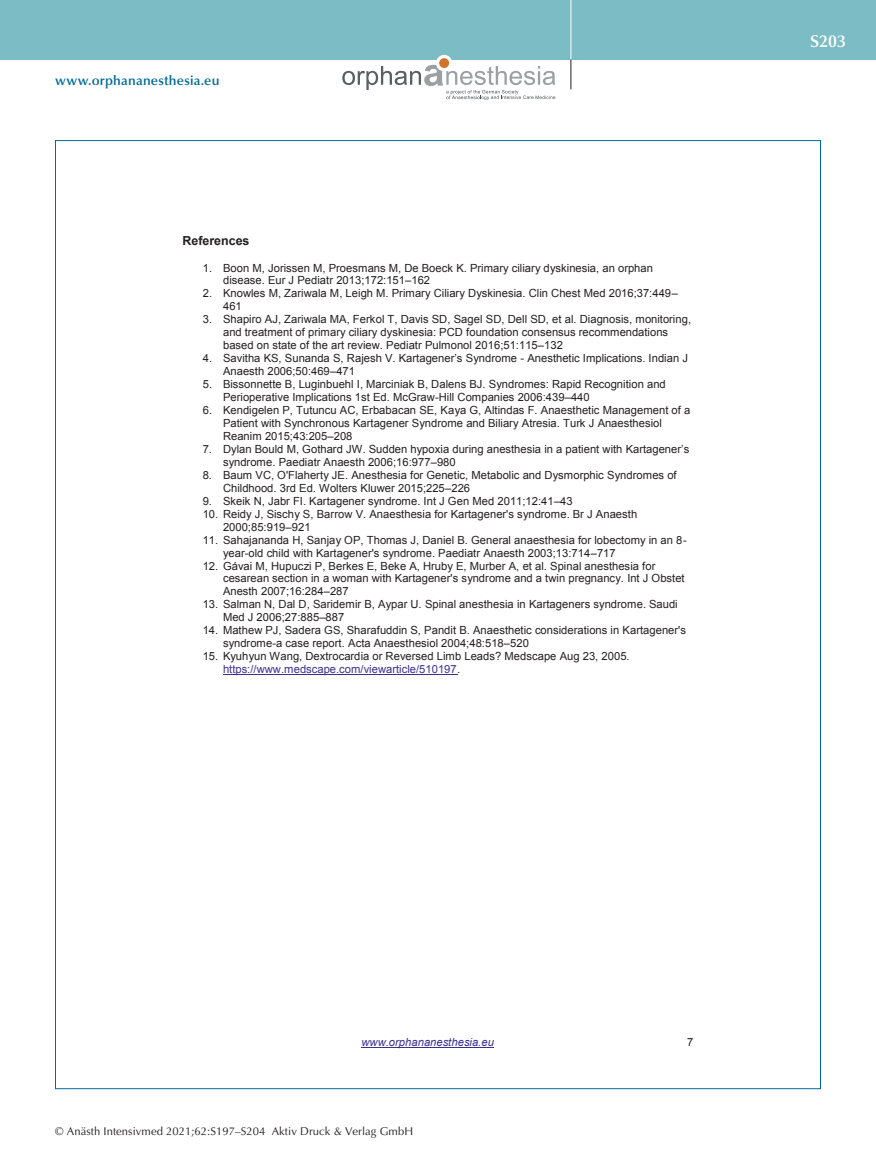
<style>
.page{position:relative;width:876px;height:1174px;background:#fff}
.page>*{position:absolute;margin:0;border:0;box-sizing:border-box;transform-origin:0 0}
.t1{font:600 17.25px "Optima";color:#fff}
.t2{font:600 13.5px "Optima";letter-spacing:.015em;color:#006b98}
.t3{font:700 12.45px "Arial";color:#231f20}
.t4{font:11.25px/12.9px "Arial";color:#231f20}
.t5{font:11.25px "Optima";letter-spacing:.005em;color:#231f20}
.t6{font:italic 11.25px "Arial";color:#3c2f92}
.s1{color:#3c2f92}
</style>
<div class="page">
<div style="left:0;top:0;width:876px;height:60px;background:#7cbcc5"></div>
<hr style="left:571px;top:0;width:1px;height:60px;background:#fff">
<svg style="left:571px;top:60px;width:1px;height:29px"></svg>
<svg style="left:436px;top:55px;width:16px;height:16px"></svg>
<div style="left:439px;top:58px;width:10px;height:10px;background:#d0732a;border-radius:50%"></div>
<svg style="left:342px;top:65px;width:213px;height:35px"></svg>
<hr style="left:361px;top:1047px;width:133px;height:1px;background:#3c2f92">
<hr style="left:223px;top:674px;width:234px;height:1px;background:#3c2f92">
<p class="t2" style="left:55px;top:73px;width:166px">www.orphananesthesia.eu</p>
<p class="t3" style="left:183px;top:233px;width:68px">References</p>
<p class="t4" style="left:223px;top:261px;width:431px;text-indent:-20px">1. Boon M, Jorissen M, Proesmans M, De Boeck K. Primary ciliary dyskinesia, an orphan disease. Eur J Pediatr 2013;172:151–162</p>
<p class="t4" style="left:223px;top:287px;width:456px;text-indent:-20px">2. Knowles M, Zariwala M, Leigh M. Primary Ciliary Dyskinesia. Clin Chest Med 2016;37:449–<br>461</p>
<p class="t4" style="left:223px;top:313px;width:469px;text-indent:-20px">3. Shapiro AJ, Zariwala MA, Ferkol T, Davis SD, Sagel SD, Dell SD, et al. Diagnosis, monitoring, and treatment of primary ciliary dyskinesia: PCD foundation consensus recommendations based on state of the art review. Pediatr Pulmonol 2016;51:115–132</p>
<p class="t4" style="left:223px;top:352px;width:466px;text-indent:-20px">4. Savitha KS, Sunanda S, Rajesh V. Kartagener’s Syndrome - Anesthetic Implications. Indian J<br>Anaesth 2006;50:469–471</p>
<p class="t4" style="left:223px;top:378px;width:444px;text-indent:-20px">5. Bissonnette B, Luginbuehl I, Marciniak B, Dalens BJ. Syndromes: Rapid Recognition and<br>Perioperative Implications 1st Ed. McGraw-Hill Companies 2006:439–440</p>
<p class="t4" style="left:223px;top:404px;width:469px;text-indent:-20px">6. Kendigelen P, Tutuncu AC, Erbabacan SE, Kaya G, Altindas F. Anaesthetic Management of a<br>Patient with Synchronous Kartagener Syndrome and Biliary Atresia. Turk J Anaesthesiol<br>Reanim 2015;43:205–208</p>
<p class="t4" style="left:223px;top:442px;width:468px;text-indent:-20px">7. Dylan Bould M, Gothard JW. Sudden hypoxia during anesthesia in a patient with Kartagener’s syndrome. Paediatr Anaesth 2006;16:977–980</p>
<p class="t4" style="left:223px;top:468px;width:455px;text-indent:-20px">8. Baum VC, O'Flaherty JE. Anesthesia for Genetic, Metabolic and Dysmorphic Syndromes of<br>Childhood. 3rd Ed. Wolters Kluwer 2015;225–226</p>
<p class="t4" style="left:203px;top:494px;width:372px">9. Skeik N, Jabr FI. Kartagener syndrome. Int J Gen Med 2011;12:41–43</p>
<p class="t4" style="left:223px;top:507px;width:416px;text-indent:-20px">10. Reidy J, Sischy S, Barrow V. Anaesthesia for Kartagener's syndrome. Br J Anaesth<br>2000;85:919–921</p>
<p class="t4" style="left:223px;top:533px;width:465px;text-indent:-20px">11. Sahajananda H, Sanjay OP, Thomas J, Daniel B. General anaesthesia for lobectomy in an 8- year-old child with Kartagener's syndrome. Paediatr Anaesth 2003;13:714–717</p>
<p class="t4" style="left:223px;top:559px;width:463px;text-indent:-20px">12. Gávai M, Hupuczi P, Berkes E, Beke A, Hruby E, Murber A, et al. Spinal anesthesia for cesarean section in a woman with Kartagener's syndrome and a twin pregnancy. Int J Obstet<br>Anesth 2007;16:284–287</p>
<p class="t4" style="left:223px;top:598px;width:456px;text-indent:-20px">13. Salman N, Dal D, Saridemir B, Aypar U. Spinal anesthesia in Kartageners syndrome. Saudi<br>Med J 2006;27:885–887</p>
<p class="t4" style="left:223px;top:624px;width:464px;text-indent:-20px">14. Mathew PJ, Sadera GS, Sharafuddin S, Pandit B. Anaesthetic considerations in Kartagener's syndrome-a case report. Acta Anaesthesiol 2004;48:518–520</p>
<p class="t4" style="left:223px;top:649px;width:408px;text-indent:-20px">15. Kyuhyun Wang, Dextrocardia or Reversed Limb Leads? Medscape Aug 23, 2005. <span class="s1">https://www.medscape.com/viewarticle/510197</span>.</p>
<h1 class="t1" style="left:810px;top:31px;width:38px">S203</h1>
<p class="t6" style="left:361px;top:1035px;width:134px">www.orphananesthesia.eu</p>
<p class="t4" style="left:687px;top:1036px;width:8px">7</p>
<p class="t5" style="left:55px;top:1125px;width:359px">© Anästh Intensivmed 2021;62:S197–S204 Aktiv Druck &amp; Verlag GmbH</p>
</div>
